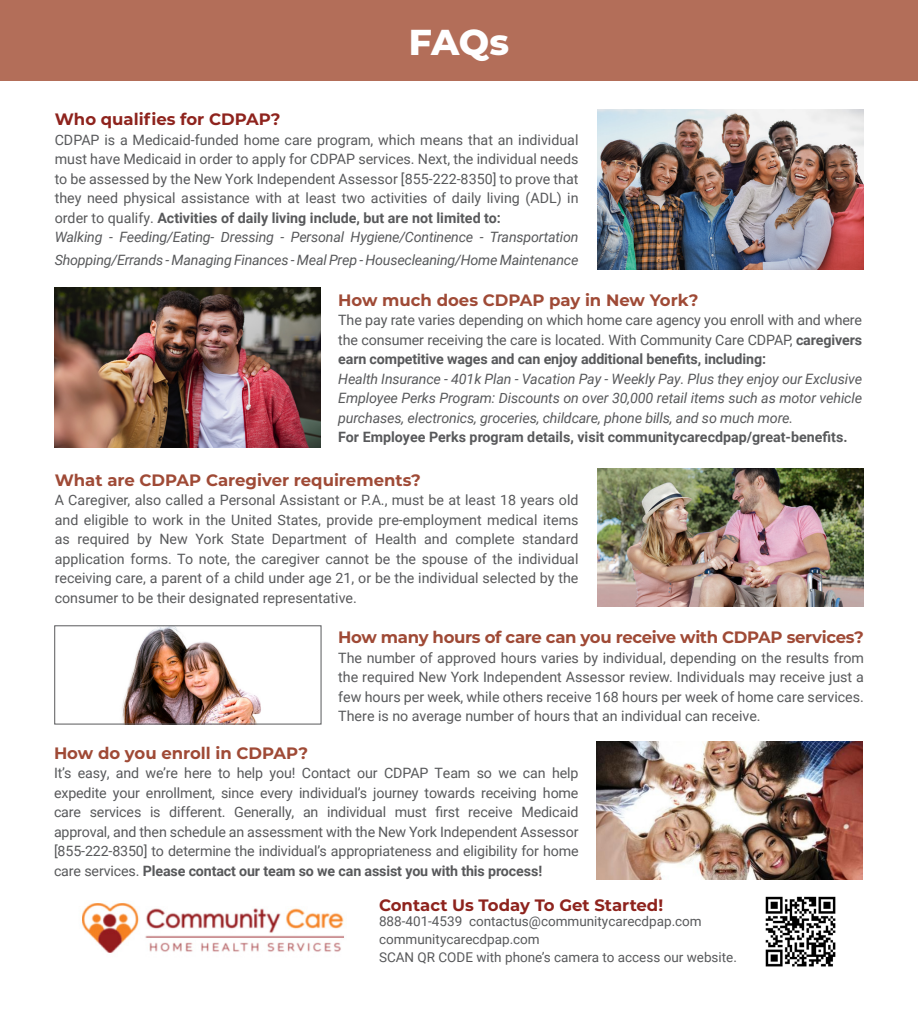
<style>
.page{position:relative;width:918px;height:1026px;background:#fff}
.page>*{position:absolute;margin:0;border:0;box-sizing:border-box;transform-origin:0 0}
.t1{font:800 36px "Montserrat";color:#fff}
.t2{font:700 16.5px "Montserrat";letter-spacing:-.01em;color:#9f4a36}
.t3{font:700 16.5px "Montserrat";color:#8e231d}
.t4{font:14.25px/19.5px "Roboto";color:#58595b;text-align:justify}
.t5{font:italic 14.25px/19.5px "Roboto";letter-spacing:-.015em;color:#58595b;text-align:justify}
.t6{font:700 14.25px "Roboto";color:#58595b}
.t7{font:13.5px/18px "Roboto";color:#58595b}
.s1{font-weight:700}
.s2{font-style:italic}
</style>
<div class="page">
<div style="left:0;top:0;width:918px;height:81px;background:#b36e59"></div>
<img style="left:597px;top:110px;width:267px;height:160px">
<img style="left:54px;top:287px;width:267px;height:160px">
<img style="left:597px;top:469px;width:267px;height:138px">
<img style="left:122px;top:627px;width:139px;height:95px">
<div style="left:54px;top:625px;width:267px;height:99px;border:1px solid #58595b"></div>
<img style="left:597px;top:741px;width:266px;height:139px">
<img style="left:82px;top:903px;width:262px;height:50px">
<img style="left:765px;top:896px;width:71px;height:71px">
<h1 class="t1" style="left:409px;top:15px;width:102px">FAQs</h1>
<p class="t3" style="left:55px;top:108px;width:227px">Who qualifies for CDPAP?</p>
<p class="t4" style="left:55px;top:130px;width:525px;text-align:left">CDPAP is a Medicaid-funded home care program, which means that an individual must have Medicaid in order to apply for CDPAP services. Next, the individual needs to be assessed by the New York Independent Assessor [855-222-8350] to prove that they need physical assistance with at least two activities of daily living (ADL) in order to qualify. <span class="s1">Activities of daily living include, but are not limited to:<br></span><span class="s2">Walking - Feeding/Eating- Dressing - Personal Hygiene/Continence - Transportation</span></p>
<p class="t5" style="left:55px;top:250px;width:525px">Shopping/Errands - Managing Finances - Meal Prep - Housecleaning/Home Maintenance</p>
<p class="t2" style="left:338px;top:288px;width:362px">How much does CDPAP pay in New York?</p>
<p class="t4" style="left:338px;top:310px;width:525px">The pay rate varies depending on which home care agency you enroll with and where the consumer receiving the care is located. With Community Care CDPAP, <span class="s1">caregivers earn competitive wages and can enjoy additional benefits, including:</span></p>
<p class="t5" style="left:338px;top:369px;width:525px">Health Insurance - 401k Plan - Vacation Pay - Weekly Pay. Plus they enjoy our Exclusive Employee Perks Program: Discounts on over 30,000 retail items such as motor vehicle purchases, electronics, groceries, childcare, phone bills, and so much more.</p>
<p class="t6" style="left:338px;top:427px;width:511px">For Employee Perks program details, visit communitycarecdpap/great-benefits.</p>
<p class="t2" style="left:55px;top:468px;width:368px">What are CDPAP Caregiver requirements?</p>
<p class="t4" style="left:55px;top:490px;width:525px">A Caregiver, also called a Personal Assistant or P.A., must be at least 18 years old and eligible to work in the United States, provide pre-employment medical items as required by New York State Department of Health and complete standard application forms. To note, the caregiver cannot be the spouse of the individual receiving care, a parent of a child under age 21, or be the individual selected by the consumer to be their designated representative.</p>
<p class="t2" style="left:338px;top:625px;width:527px">How many hours of care can you receive with CDPAP services?</p>
<p class="t4" style="left:338px;top:647px;width:527px">The number of approved hours varies by individual, depending on the results from the required New York Independent Assessor review. Individuals may receive just a few hours per week, while others receive 168 hours per week of home care services.<br>There is no average number of hours that an individual can receive.</p>
<p class="t2" style="left:54px;top:741px;width:256px">How do you enroll in CDPAP?</p>
<p class="t4" style="left:54px;top:763px;width:526px">It’s easy, and we’re here to help you! Contact our CDPAP Team so we can help expedite your enrollment, since every individual’s journey towards receiving home care services is different. Generally, an individual must first receive Medicaid approval, and then schedule an assessment with the New York Independent Assessor [855-222-8350] to determine the individual’s appropriateness and eligibility for home care services. <span class="s1">Please contact our team so we can assist you with this process!</span></p>
<p class="t3" style="left:379px;top:893px;width:286px">Contact Us Today To Get Started!</p>
<p class="t7" style="left:379px;top:911px;width:359px">888-401-4539 contactus@communitycarecdpap.com communitycarecdpap.com<br>SCAN QR CODE with phone’s camera to access our website.</p>
</div>
